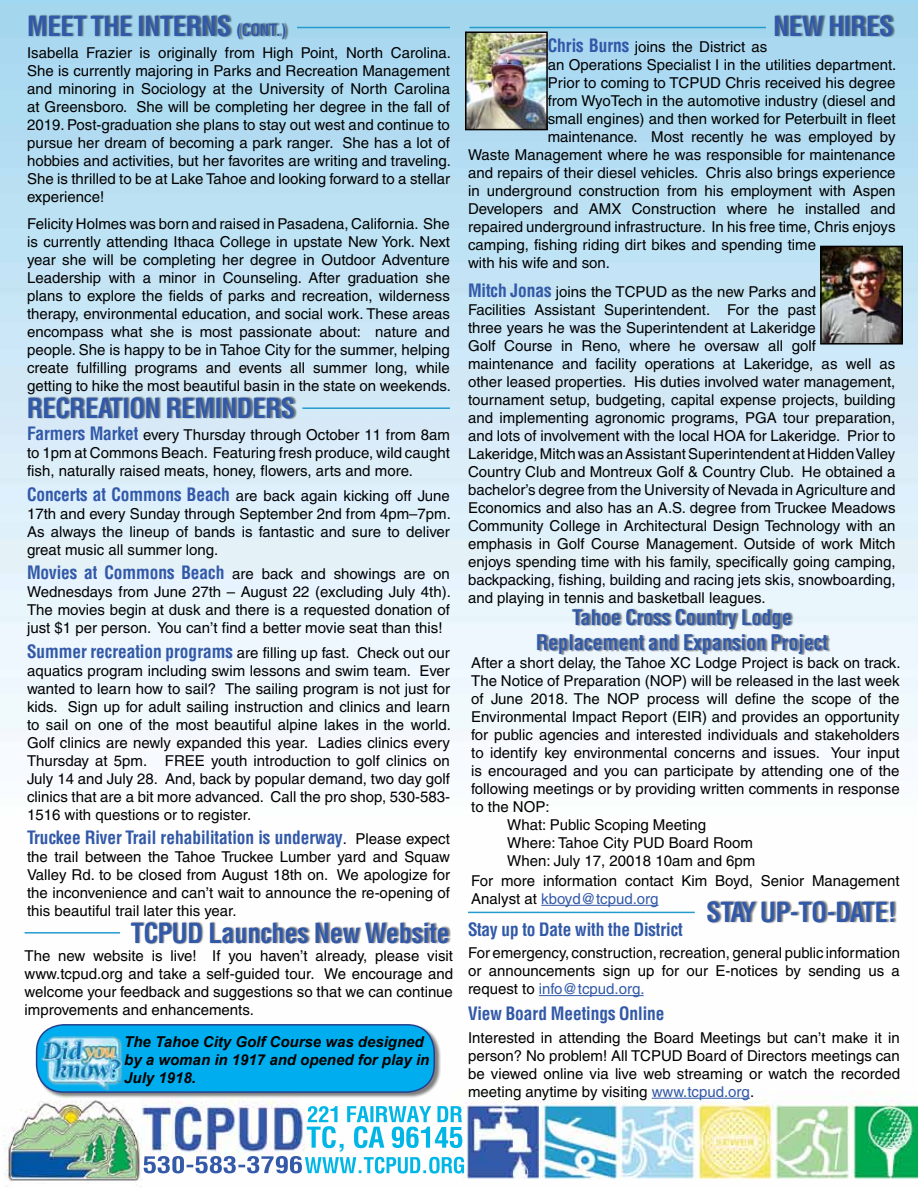
<style>
.page{position:relative;width:918px;height:1188px;background:#fff}
.page>*{position:absolute;margin:0;border:0;box-sizing:border-box;transform-origin:0 0}
.t1{font:700 condensed 27px "Helvetica";color:#3259a8}
.t2{font:700 condensed 27px "Helvetica";letter-spacing:-.05em;color:#3259a8}
.t3{font:700 condensed 21px/25.2px "Helvetica";color:#3259a8;text-align:center}
.t4{font:700 condensed 18px "Helvetica";color:#3259a8}
.t5{font:15px/18px "Helvetica";color:#000;text-align:justify}
.t6{font:italic 700 15px/18px "Arial";color:#000}
.s1{font-size:16.5px}
.s2{font-weight:700;font-stretch:condensed;font-size:18px;color:#3259a8}
.s3{font-weight:400;font-stretch:normal;font-size:15px;color:#000}
.s4{color:#3259a8}
</style>
<div class="page">
<img style="left:0;top:0;width:918px;height:1187px">
<div style="left:29px;top:14px;width:259px;height:26px;background:#000;opacity:.5"></div>
<hr style="left:297px;top:27px;width:153px;height:1px;background:#249cce">
<div style="left:36px;top:1024px;width:405px;height:75px;background:#000;opacity:.5"></div>
<div style="left:37px;top:1025px;width:397px;height:67px;background:#00aeef;border-radius:27px"></div>
<div style="left:36px;top:1024px;width:399px;height:69px;border:2px solid #25408f;border-radius:27px"></div>
<hr style="left:539px;top:995px;width:105px;height:1px;background:#3259a8">
<hr style="left:652px;top:1098px;width:98px;height:1px;background:#3259a8">
<div style="left:708px;top:900px;width:189px;height:23px;background:#000;opacity:.5"></div>
<hr style="left:468px;top:912px;width:227px;height:1px;background:#249cce">
<img style="left:42px;top:1035px;width:82px;height:58px">
<div style="left:775px;top:14px;width:120px;height:23px;background:#000;opacity:.5"></div>
<hr style="left:470px;top:27px;width:296px;height:1px;background:#249cce">
<div style="left:131px;top:921px;width:320px;height:24px;background:#000;opacity:.5"></div>
<hr style="left:25px;top:932px;width:95px;height:2px;background:#249cce">
<div style="left:29px;top:396px;width:268px;height:23px;background:#000;opacity:.5"></div>
<hr style="left:302px;top:407px;width:148px;height:2px;background:#249cce">
<img style="left:823px;top:249px;width:77px;height:93px">
<div style="left:820px;top:246px;width:83px;height:99px;border:2px solid #000"></div>
<img style="left:468px;top:35px;width:77px;height:92px">
<div style="left:465px;top:32px;width:83px;height:98px;border:2px solid #000"></div>
<hr style="left:541px;top:905px;width:118px;height:1px;background:#3259a8">
<div style="left:538px;top:609px;width:293px;height:46px;background:#000;opacity:.5"></div>
<h1 class="t1" style="left:27px;top:10px;width:261px">Meet the interns <span class="s1">(cont.)</span></h1>
<p class="t5" style="left:27px;top:43px;width:425px">Isabella Frazier is originally from High Point, North Carolina.<br>She is currently majoring in Parks and Recreation Management and minoring in Sociology at the University of North Carolina at Greensboro. She will be completing her degree in the fall of 2019. Post-graduation she plans to stay out west and continue to pursue her dream of becoming a park ranger. She has a lot of hobbies and activities, but her favorites are writing and traveling.<br>She is thrilled to be at Lake Tahoe and looking forward to a stellar experience!</p>
<p class="t5" style="left:27px;top:214px;width:425px">Felicity Holmes was born and raised in Pasadena, California. She is currently attending Ithaca College in upstate New York. Next year she will be completing her degree in Outdoor Adventure Leadership with a minor in Counseling. After graduation she plans to explore the fields of parks and recreation, wilderness therapy, environmental education, and social work. These areas encompass what she is most passionate about: nature and people. She is happy to be in Tahoe City for the summer, helping create fulfilling programs and events all summer long, while getting to hike the most beautiful basin in the state on weekends.</p>
<h1 class="t1" style="left:27px;top:392px;width:270px">Recreation Reminders</h1>
<p class="t5" style="left:27px;top:426px;width:424px"><span class="s2">Farmers Market</span> every Thursday through October 11 from 8am to 1pm at Commons Beach. Featuring fresh produce, wild caught fish, naturally raised meats, honey, flowers, arts and more.</p>
<p class="t5" style="left:27px;top:486px;width:425px"><span class="s2">Concerts at Commons Beach</span> are back again kicking off June 17th and every Sunday through September 2nd from 4pm–7pm.<br>As always the lineup of bands is fantastic and sure to deliver great music all summer long.</p>
<p class="t5" style="left:27px;top:565px;width:425px"><span class="s2">Movies at Commons Beach</span> are back and showings are on Wednesdays from June 27th – August 22 (excluding July 4th).<br>The movies begin at dusk and there is a requested donation of just $1 per person. You can’t find a better movie seat than this!</p>
<p class="t5" style="left:27px;top:644px;width:425px"><span class="s2">Summer recreation programs</span> are filling up fast. Check out our aquatics program including swim lessons and swim team. Ever wanted to learn how to sail? The sailing program is not just for kids. Sign up for adult sailing instruction and clinics and learn to sail on one of the most beautiful alpine lakes in the world.<br>Golf clinics are newly expanded this year. Ladies clinics every Thursday at 5pm. FREE youth introduction to golf clinics on July 14 and July 28. And, back by popular demand, two day golf clinics that are a bit more advanced. Call the pro shop, 530-583- 1516 with questions or to register.</p>
<p class="t4" style="left:27px;top:827px;width:424px">Truckee River Trail rehabilitation is underway<span class="s3">. Please expect</span></p>
<p class="t5" style="left:27px;top:848px;width:425px">the trail between the Tahoe Truckee Lumber yard and Squaw Valley Rd. to be closed from August 18th on. We apologize for the inconvenience and can’t wait to announce the re-opening of this beautiful trail later this year.</p>
<h1 class="t1" style="left:131px;top:917px;width:320px">TCPUD Launches New Website</h1>
<p class="t5" style="left:25px;top:947px;width:430px">The new website is live! If you haven’t already, please visit www.tcpud.org and take a self-guided tour. We encourage and welcome your feedback and suggestions so that we can continue improvements and enhancements.</p>
<p class="t6" style="left:124px;top:1033px;width:307px">The Tahoe City Golf Course was designed by a woman in 1917 and opened for play in<br>July 1918.</p>
<h1 class="t1" style="left:773px;top:10px;width:121px">New Hires</h1>
<p class="t5" style="left:548px;top:38px;width:221px"><span class="s2">Chris Burns</span> joins the District as</p>
<p class="t5" style="left:548px;top:56px;width:350px">an Operations Specialist I in the utilities department.</p>
<p class="t5" style="left:548px;top:74px;width:349px">Prior to coming to TCPUD Chris received his degree</p>
<p class="t5" style="left:548px;top:92px;width:349px">from WyoTech in the automotive industry (diesel and</p>
<p class="t5" style="left:548px;top:110px;width:349px">small engines) and then worked for Peterbuilt in fleet</p>
<p class="t5" style="left:548px;top:128px;width:349px">maintenance. Most recently he was employed by</p>
<p class="t5" style="left:468px;top:146px;width:429px">Waste Management where he was responsible for maintenance</p>
<p class="t5" style="left:468px;top:164px;width:429px">and repairs of their diesel vehicles. Chris also brings experience</p>
<p class="t5" style="left:468px;top:182px;width:429px">in underground construction from his employment with Aspen</p>
<p class="t5" style="left:468px;top:200px;width:429px">Developers and AMX Construction where he installed and</p>
<p class="t5" style="left:468px;top:218px;width:429px">repaired underground infrastructure. In his free time, Chris enjoys</p>
<p class="t5" style="left:468px;top:236px;width:350px">camping, fishing riding dirt bikes and spending time</p>
<p class="t5" style="left:468px;top:254px;width:144px">with his wife and son.</p>
<p class="t5" style="left:468px;top:283px;width:429px;text-align:left"><span class="s2">Mitch Jonas</span> joins the TCPUD as the new Parks and<br>Facilities Assistant Superintendent. For the past<br>three years he was the Superintendent at Lakeridge<br>Golf Course in Reno, where he oversaw all golf maintenance and facility operations at Lakeridge, as well as other leased properties. His duties involved water management, tournament setup, budgeting, capital expense projects, building and implementing agronomic programs, PGA tour preparation, and lots of involvement with the local HOA for Lakeridge. Prior to Lakeridge, Mitch was an Assistant Superintendent at Hidden Valley Country Club and Montreux Golf &amp; Country Club. He obtained a bachelor’s degree from the University of Nevada in Agriculture and Economics and also has an A.S. degree from Truckee Meadows Community College in Architectural Design Technology with an emphasis in Golf Course Management. Outside of work Mitch enjoys spending time with his family, specifically going camping, backpacking, fishing, building and racing jets skis, snowboarding, and playing in tennis and basketball leagues.</p>
<h2 class="t3" style="left:536px;top:605px;width:293px">Tahoe Cross Country Lodge<br>Replacement and Expansion Project</h2>
<p class="t5" style="left:471px;top:654px;width:431px">After a short delay, the Tahoe XC Lodge Project is back on track.</p>
<p class="t5" style="left:471px;top:672px;width:430px">The Notice of Preparation (NOP) will be released in the last week</p>
<p class="t5" style="left:471px;top:690px;width:430px">of June 2018. The NOP process will define the scope of the</p>
<p class="t5" style="left:471px;top:708px;width:430px">Environmental Impact Report (EIR) and provides an opportunity</p>
<p class="t5" style="left:471px;top:726px;width:430px">for public agencies and interested individuals and stakeholders</p>
<p class="t5" style="left:471px;top:744px;width:430px">to identify key environmental concerns and issues. Your input</p>
<p class="t5" style="left:471px;top:762px;width:430px">is encouraged and you can participate by attending one of the</p>
<p class="t5" style="left:471px;top:780px;width:430px">following meetings or by providing written comments in response</p>
<p class="t5" style="left:471px;top:798px;width:80px">to the NOP:</p>
<p class="t5" style="left:507px;top:816px;width:201px">What: Public Scoping Meeting</p>
<p class="t5" style="left:507px;top:834px;width:247px">Where: Tahoe City PUD Board Room</p>
<p class="t5" style="left:507px;top:852px;width:250px">When: July 17, 20018 10am and 6pm</p>
<p class="t5" style="left:471px;top:872px;width:430px">For more information contact Kim Boyd, Senior Management<br>Analyst at <span class="s4">kboyd@tcpud.org</span></p>
<h1 class="t2" style="left:707px;top:896px;width:191px">Stay up-to-date!</h1>
<p class="t4" style="left:468px;top:918px;width:216px">Stay up to Date with the District</p>
<p class="t5" style="left:468px;top:944px;width:434px">For emergency, construction, recreation, general public information or announcements sign up for our E-notices by sending us a request to <span class="s4">info@tcpud.org.</span></p>
<p class="t4" style="left:468px;top:1003px;width:198px">View Board Meetings Online</p>
<p class="t5" style="left:468px;top:1028px;width:434px">Interested in attending the Board Meetings but can’t make it in person? No problem! All TCPUD Board of Directors meetings can be viewed online via live web streaming or watch the recorded meeting anytime by visiting <span class="s4">www.tcpud.org</span>.</p>
</div>
